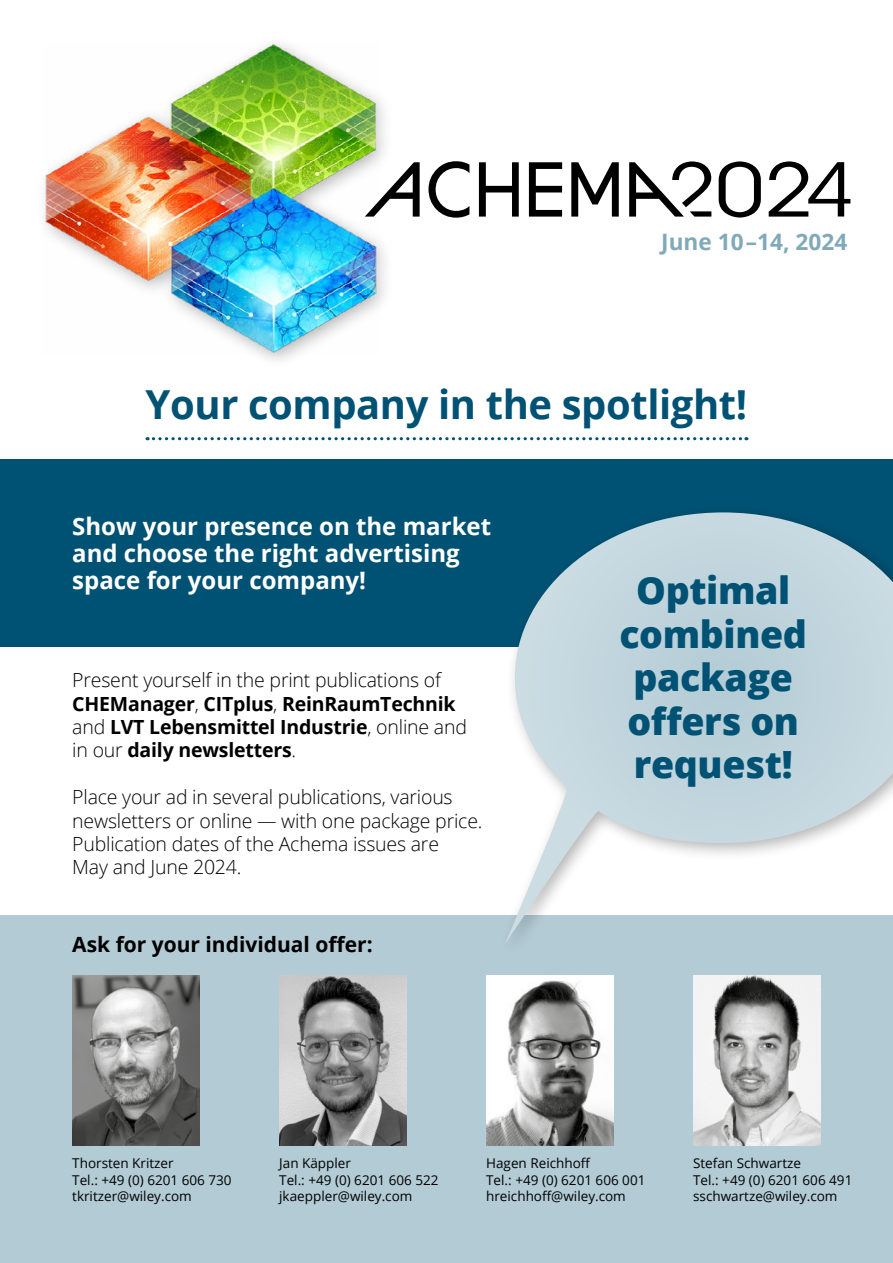
<style>
.page{position:relative;width:893px;height:1263px;background:#fff}
.page>*{position:absolute;margin:0;border:0;box-sizing:border-box;transform-origin:0 0}
.t1{font:700 39.9px "Open Sans";letter-spacing:-.01em;color:#005274}
.t2{font:800 37.5px/43.5px "Open Sans";letter-spacing:-.01em;color:#005274;text-align:center}
.t3{font:700 24px/27px "Open Sans";color:#fff}
.t4{font:700 22.65px "Open Sans";color:#80a9b9}
.t5{font:700 21px "Open Sans";color:#000}
.t6{font:700 19.5px/23.4px "Open Sans";letter-spacing:-.01em;color:#000}
.t7{font:300 19.5px/23.4px "Open Sans";letter-spacing:-.01em;color:#000}
.t8{font:13.5px/16.2px "Open Sans";color:#000}
.s1{font-weight:300}
</style>
<div class="page">
<img style="left:43px;top:43px;width:336px;height:311px">
<svg style="left:147px;top:437px;width:600px;height:3px"></svg>
<svg style="left:365px;top:161px;width:485px;height:57px"></svg>
<div style="left:0;top:459px;width:893px;height:187px;background:#005274"></div>
<div style="left:0;top:915px;width:893px;height:348px;background:#b3cbd5"></div>
<div style="left:497px;top:502px;width:396px;height:457px;background:#000;opacity:.3"></div>
<svg style="left:505px;top:512px;width:388px;height:433px"></svg>
<img style="left:72px;top:975px;width:128px;height:170px">
<img style="left:693px;top:975px;width:128px;height:170px">
<img style="left:486px;top:975px;width:128px;height:170px">
<img style="left:279px;top:975px;width:128px;height:170px">
<h3 class="t4" style="left:661px;top:226px;width:188px">June 10–14, 2024</h3>
<h1 class="t1" style="left:146px;top:376px;width:603px">Your company in the spotlight!</h1>
<h3 class="t3" style="left:72px;top:512px;width:420px">Show your presence on the market and choose the right advertising space for your company!</h3>
<h3 class="t6" style="left:72px;top:668px;width:396px"><span class="s1">Present yourself in the print publications of </span>CHEManager<span class="s1">,</span> CITplus<span class="s1">,</span> ReinRaumTechnik <span class="s1">and</span> LVT Lebensmittel Industrie<span class="s1">, online and in our</span> daily newsletters<span class="s1">.</span></h3>
<h3 class="t7" style="left:72px;top:785px;width:412px">Place your ad in several publications, various newsletters or online — with one package price.<br>Publication dates of the Achema issues are<br>May and June 2024.</h3>
<h3 class="t5" style="left:72px;top:930px;width:302px">Ask for your individual offer:</h3>
<h2 class="t2" style="left:619px;top:567px;width:189px">Optimal combined package offers on request!</h2>
<p class="t8" style="left:486px;top:1155px;width:161px">Hagen Reichhoff<br>Tel.: +49 (0) 6201 606 001 hreichhoff@wiley.com</p>
<p class="t8" style="left:72px;top:1155px;width:161px">Thorsten Kritzer<br>Tel.: +49 (0) 6201 606 730 tkritzer@wiley.com</p>
<p class="t8" style="left:693px;top:1155px;width:161px">Stefan Schwartze<br>Tel.: +49 (0) 6201 606 491 sschwartze@wiley.com</p>
<p class="t8" style="left:279px;top:1155px;width:161px">Jan Käppler<br>Tel.: +49 (0) 6201 606 522 jkaeppler@wiley.com</p>
</div>
